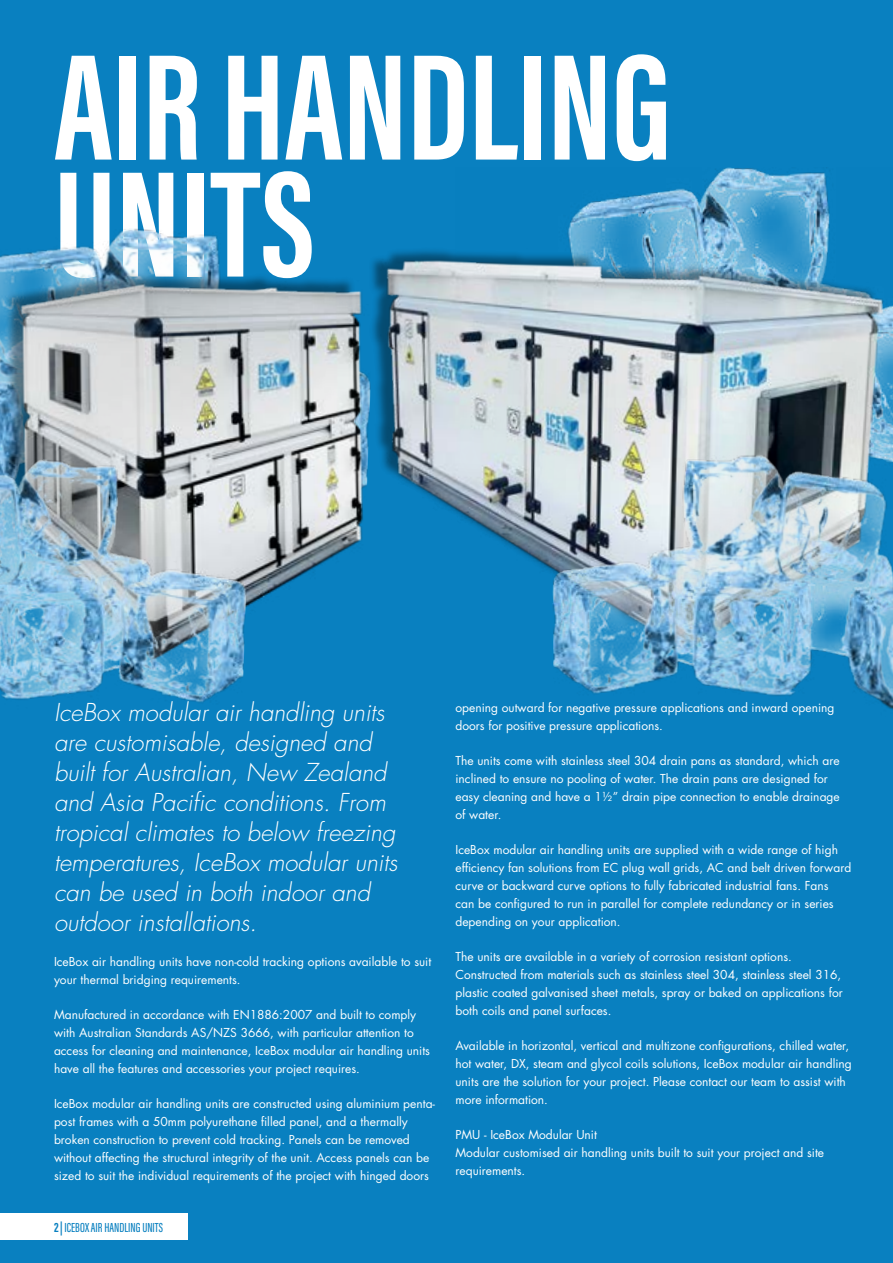
<style>
.page{position:relative;width:893px;height:1263px;background:#0980c0}
.page>*{position:absolute;margin:0;border:0;box-sizing:border-box;transform-origin:0 0}
.t1{font:155.4px/117px "Acumin Variable Concept";letter-spacing:-.265em;color:#fff}
.t2{font:italic 300 24px/30px "Futura LT";color:#fff}
.t3{font:13.5px "Acumin Variable Concept";letter-spacing:-.285em;color:#0980c0}
.t4{font:12px/18px "Futura LT";color:#fff}
</style>
<div class="page">
<img style="left:567px;top:167px;width:263px;height:80px">
<img style="left:0;top:228px;width:220px;height:230px">
<img style="left:372px;top:248px;width:521px;height:324px">
<img style="left:551px;top:454px;width:342px;height:256px">
<img style="left:8px;top:267px;width:419px;height:337px">
<img style="left:0;top:458px;width:251px;height:245px">
<div style="left:0;top:1213px;width:188px;height:27px;background:#fff"></div>
<h1 class="t1" style="left:54px;top:41px;width:670px">AIRHANDLING<br>UNITS</h1>
<p class="t2" style="left:54px;top:698px;width:345px">IceBox modular air handling units are customisable, designed and built for Australian, New Zealand and Asia Pacific conditions. From tropical climates to below freezing temperatures, IceBox modular units can be used in both indoor and outdoor installations.</p>
<p class="t4" style="left:54px;top:953px;width:379px">IceBox air handling units have non-cold tracking options available to suit your thermal bridging requirements.</p>
<p class="t4" style="left:54px;top:1006px;width:378px">Manufactured in accordance with EN1886:2007 and built to comply with Australian Standards AS/NZS 3666, with particular attention to access for cleaning and maintenance, IceBox modular air handling units have all the features and accessories your project requires.</p>
<p class="t4" style="left:54px;top:1095px;width:383px">IceBox modular air handling units are constructed using aluminium penta&shy;post frames with a 50mm polyurethane filled panel, and a thermally broken construction to prevent cold tracking. Panels can be removed without affecting the structural integrity of the unit. Access panels can be sized to suit the individual requirements of the project with hinged doors</p>
<p class="t3" style="left:54px;top:1217px;width:114px">2| ICEBOXAIRHANDLINGUNITS</p>
<p class="t4" style="left:455px;top:699px;width:380px">opening outward for negative pressure applications and inward opening doors for positive pressure applications.</p>
<p class="t4" style="left:455px;top:752px;width:386px">The units come with stainless steel 304 drain pans as standard, which are inclined to ensure no pooling of water. The drain pans are designed for easy cleaning and have a 1½” drain pipe connection to enable drainage of water.</p>
<p class="t4" style="left:455px;top:841px;width:397px">IceBox modular air handling units are supplied with a wide range of high efficiency fan solutions from EC plug wall grids, AC and belt driven forward curve or backward curve options to fully fabricated industrial fans. Fans<br>can be configured to run in parallel for complete redundancy or in series depending on your application.</p>
<p class="t4" style="left:455px;top:948px;width:389px">The units are available in a variety of corrosion resistant options.<br>Constructed from materials such as stainless steel 304, stainless steel 316, plastic coated galvanised sheet metals, spray or baked on applications for both coils and panel surfaces.</p>
<p class="t4" style="left:455px;top:1037px;width:398px">Available in horizontal, vertical and multizone configurations, chilled water, hot water, DX, steam and glycol coils solutions, IceBox modular air handling units are the solution for your project. Please contact our team to assist with more information.</p>
<p class="t4" style="left:455px;top:1126px;width:370px">PMU - IceBox Modular Unit<br>Modular customised air handling units built to suit your project and site requirements.</p>
</div>
